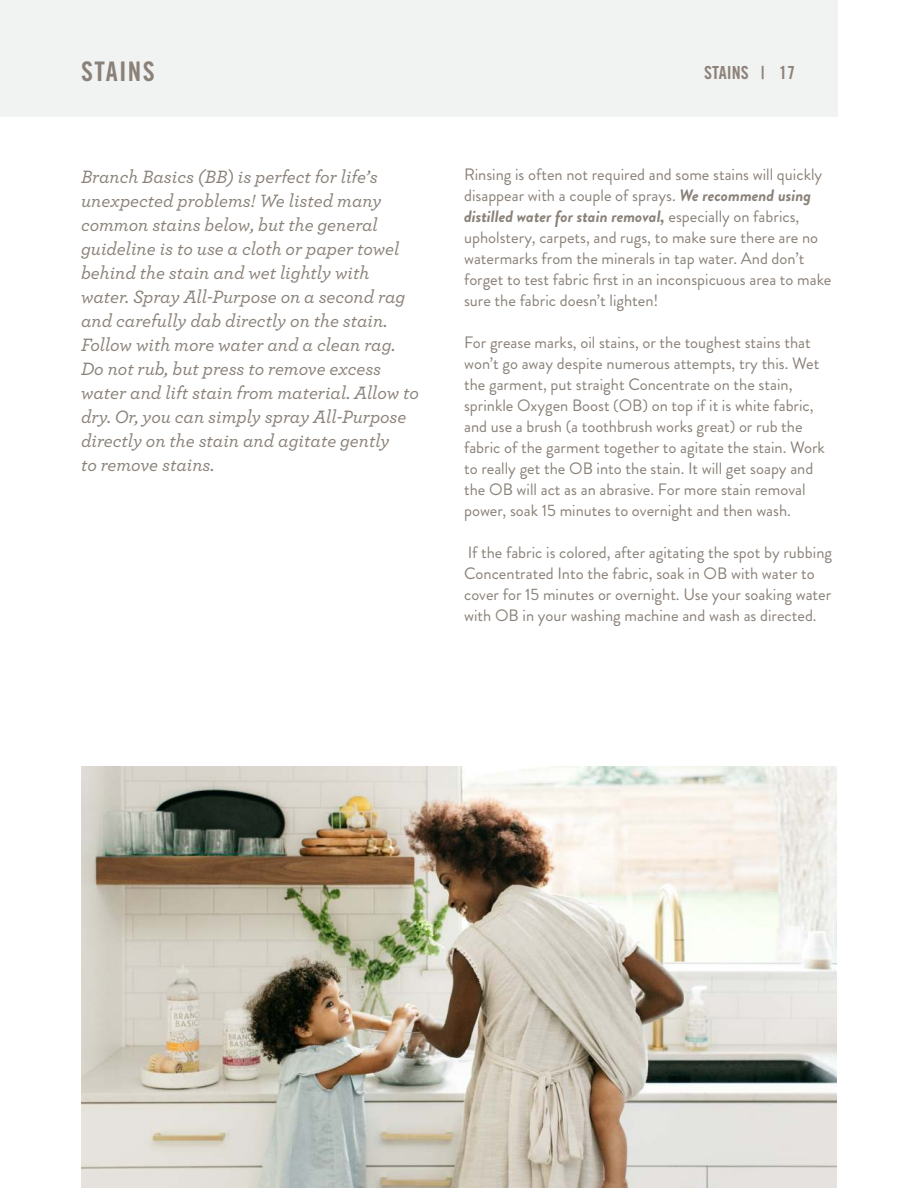
<style>
.page{position:relative;width:918px;height:1188px;background:#fff}
.page>*{position:absolute;margin:0;border:0;box-sizing:border-box;transform-origin:0 0}
.t1{font:27px "Trade Gothic Bold Cond Twenty";letter-spacing:.05em;color:#8a8179}
.t2{font:italic 500 18.75px/24px "Archer";color:#8a8179}
.t3{font:18px "Trade Gothic Bold Cond Twenty";color:#8c8279}
.t4{font:16.5px/21px "Brandon Grotesque";color:#8a8179}
.s1{font-weight:700;font-style:italic}
</style>
<div class="page">
<div style="left:0;top:0;width:837px;height:116px;background:#f1f2f2"></div>
<img style="left:81px;top:767px;width:756px;height:421px">
<h1 class="t1" style="left:81px;top:61px;width:75px">STAINS</h1>
<p class="t3" style="left:704px;top:66px;width:62px">STAINS |</p>
<p class="t3" style="left:779px;top:66px;width:17px">17</p>
<p class="t2" style="left:81px;top:166px;width:340px">Branch Basics (BB) is perfect for life’s unexpected problems! We listed many common stains below, but the general guideline is to use a cloth or paper towel behind the stain and wet lightly with water. Spray All-Purpose on a second rag and carefully dab directly on the stain.<br>Follow with more water and a clean rag.<br>Do not rub, but press to remove excess water and lift stain from material. Allow to dry. Or, you can simply spray All-Purpose directly on the stain and agitate gently<br>to remove stains.</p>
<p class="t4" style="left:464px;top:166px;width:369px">Rinsing is often not required and some stains will quickly disappear with a couple of sprays. <span class="s1">We recommend using distilled water for stain removal,</span> especially on fabrics, upholstery, carpets, and rugs, to make sure there are no watermarks from the minerals in tap water. And don’t forget to test fabric first in an inconspicuous area to make sure the fabric doesn’t lighten!</p>
<p class="t4" style="left:464px;top:334px;width:362px">For grease marks, oil stains, or the toughest stains that won’t go away despite numerous attempts, try this. Wet the garment, put straight Concentrate on the stain, sprinkle Oxygen Boost (OB) on top if it is white fabric, and use a brush (a toothbrush works great) or rub the fabric of the garment together to agitate the stain. Work to really get the OB into the stain. It will get soapy and the OB will act as an abrasive. For more stain removal power, soak 15 minutes to overnight and then wash.</p>
<p class="t4" style="left:464px;top:544px;width:369px">If the fabric is colored, after agitating the spot by rubbing Concentrated Into the fabric, soak in OB with water to cover for 15 minutes or overnight. Use your soaking water with OB in your washing machine and wash as directed.</p>
</div>
